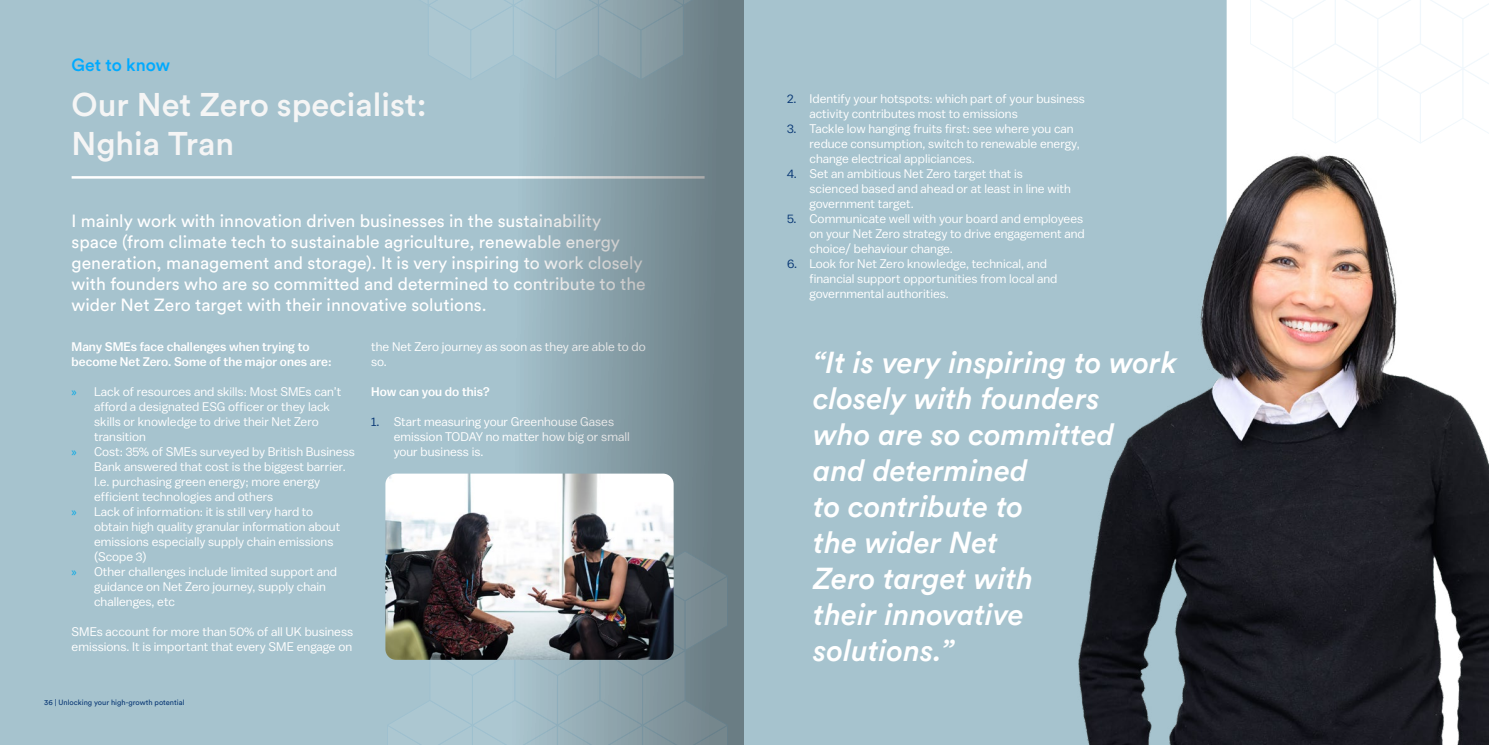
<style>
.page{position:relative;width:1489px;height:745px;background:#fff}
.page>*{position:absolute;margin:0;border:0;box-sizing:border-box;transform-origin:0 0}
.t1{font:500 32.5px/39px "Circular Std";color:#f5f5f5}
.t2{font:italic 500 30px/36px "Circular Std";color:#fff}
.t3{font:17.5px/21px "Circular Std";color:#fff}
.t4{font:500 17.5px "Circular Std";color:#0af}
.t5{font:12.5px/15px "Balto";color:#fff}
.t6{font:500 12.5px/15px "Balto";color:#fff}
.t7{font:7.5px "Circular Std";color:#093875}
.s1{font-family:"Myriad Pro";color:#00a8e7}
.s2{color:#093875}
</style>
<div class="page">
<div style="left:0;top:0;width:1226px;height:744px;background:#a6c3ce"></div>
<hr style="left:72px;top:176px;width:632px;height:2px;background:#fff">
<div style="left:496px;top:0;width:247px;height:744px;background:linear-gradient(to right,#a9c6d2,#64757c)"></div>
<svg style="left:387px;top:550px;width:341px;height:194px;background:#90a7af"></svg>
<svg style="left:385px;top:0;width:341px;height:80px;background:#96afb8"></svg>
<svg style="left:1250px;top:0;width:238px;height:89px"></svg>
<img style="left:1063px;top:89px;width:425px;height:655px">
<img style="left:385px;top:473px;width:288px;height:186px">
<h3 class="t4" style="left:72px;top:54px;width:100px">Get to know</h3>
<h1 class="t1" style="left:72px;top:84px;width:356px">Our Net Zero specialist:<br>Nghia Tran</h1>
<p class="t3" style="left:72px;top:210px;width:575px">I mainly work with innovation driven businesses in the sustainability space (from climate tech to sustainable agriculture, renewable energy generation, management and storage). It is very inspiring to work closely with founders who are so committed and determined to contribute to the wider Net Zero target with their innovative solutions.</p>
<p class="t6" style="left:72px;top:338px;width:261px">Many SMEs face challenges when trying to become Net Zero. Some of the major ones are:</p>
<p class="t5" style="left:72px;top:383px;width:271px"><span class="s1">»</span> Lack of resources and skills: Most SMEs can’t</p>
<p class="t5" style="left:94px;top:398px;width:237px">afford a designated ESG officer or they lack</p>
<p class="t5" style="left:94px;top:413px;width:226px">skills or knowledge to drive their Net Zero</p>
<p class="t5" style="left:94px;top:428px;width:53px">transition</p>
<p class="t5" style="left:72px;top:443px;width:285px"><span class="s1">»</span> Cost: 35% of SMEs surveyed by British Business</p>
<p class="t5" style="left:94px;top:458px;width:253px">Bank answered that cost is the biggest barrier.</p>
<p class="t5" style="left:94px;top:473px;width:228px">I.e. purchasing green energy; more energy</p>
<p class="t5" style="left:94px;top:488px;width:180px">efficient technologies and others</p>
<p class="t5" style="left:72px;top:503px;width:243px"><span class="s1">»</span> Lack of information: it is still very hard to</p>
<p class="t5" style="left:94px;top:518px;width:248px">obtain high quality granular information about</p>
<p class="t5" style="left:94px;top:533px;width:241px">emissions especially supply chain emissions</p>
<p class="t5" style="left:94px;top:548px;width:54px">(Scope 3)</p>
<p class="t5" style="left:72px;top:563px;width:267px"><span class="s1">»</span> Other challenges include limited support and</p>
<p class="t5" style="left:94px;top:578px;width:233px">guidance on Net Zero journey, supply chain</p>
<p class="t5" style="left:94px;top:593px;width:82px">challenges, etc</p>
<p class="t5" style="left:72px;top:623px;width:283px">SMEs account for more than 50% of all UK business emissions. It is important that every SME engage on</p>
<p class="t5" style="left:371px;top:338px;width:276px">the Net Zero journey as soon as they are able to do so.</p>
<p class="t6" style="left:371px;top:383px;width:120px">How can you do this?</p>
<p class="t5" style="left:393px;top:413px;width:237px;text-indent:-22px"><span class="s2">1.</span> Start measuring your Greenhouse Gases emission TODAY no matter how big or small your business is.</p>
<p class="t7" style="left:44px;top:697px;width:142px">36 | Unlocking your high-growth potential</p>
<p class="t5" style="left:809px;top:91px;width:277px;text-indent:-22px"><span class="s2">2.</span> Identify your hotspots: which part of your business activity contributes most to emissions</p>
<p class="t5" style="left:809px;top:121px;width:272px;text-indent:-22px"><span class="s2">3.</span> Tackle low hanging fruits first: see where you can reduce consumption, switch to renewable energy, change electrical appliciances.</p>
<p class="t5" style="left:809px;top:166px;width:263px;text-indent:-23px"><span class="s2">4.</span> Set an ambitious Net Zero target that is scienced based and ahead or at least in line with government target.</p>
<p class="t5" style="left:809px;top:211px;width:277px;text-indent:-22px"><span class="s2">5.</span> Communicate well with your board and employees on your Net Zero strategy to drive engagement and choice/ behaviour change.</p>
<p class="t5" style="left:809px;top:256px;width:249px;text-indent:-22px"><span class="s2">6.</span> Look for Net Zero knowledge, technical, and financial support opportunities from local and governmental authorities.</p>
<h2 class="t2" style="left:813px;top:343px;width:365px">“It is very inspiring to work closely with founders<br>who are so committed<br>and determined<br>to contribute to<br>the wider Net<br>Zero target with<br>their innovative<br>solutions.”</h2>
</div>
